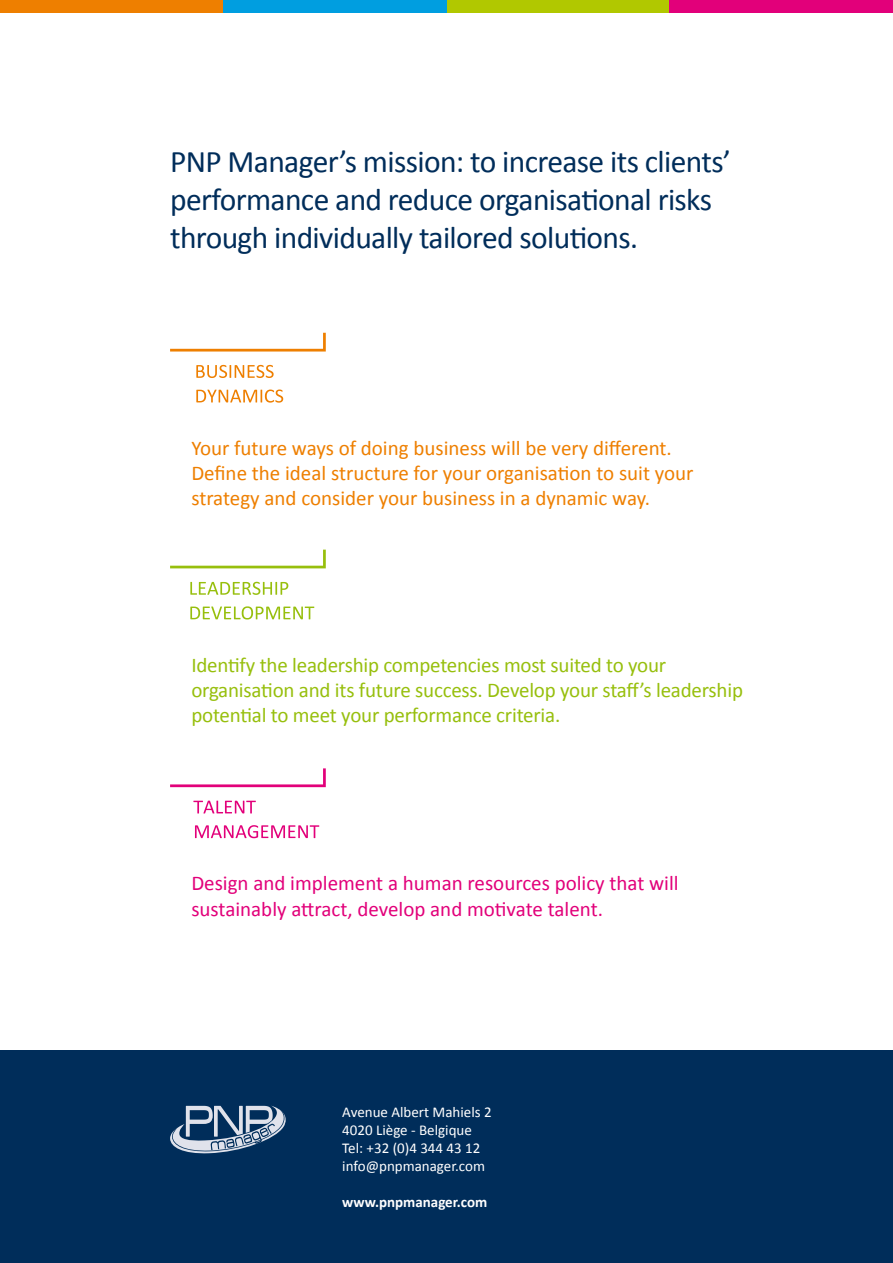
<style>
.page{position:relative;width:893px;height:1263px;background:#fff}
.page>*{position:absolute;margin:0;border:0;box-sizing:border-box;transform-origin:0 0}
.t1{font:31.5px/37.8px "Calibri";letter-spacing:-.02em;color:#002d5a}
.t2{font:21px/25.2px "Calibri";letter-spacing:-.01em;color:#97bf0d}
.t3{font:21px/25.2px "Calibri";color:#ee7f00}
.t4{font:21px/25.2px "Calibri";color:#e2007a}
.t5{font:15px/18px "Calibri";color:#fff}
.t6{font:700 15px "Calibri";color:#fff}
</style>
<div class="page">
<div style="left:0;top:1050px;width:893px;height:213px;background:#002d5a"></div>
<svg style="left:170px;top:1106px;width:116px;height:48px"></svg>
<svg style="left:196px;top:365px;width:78px;height:13px"></svg>
<svg style="left:196px;top:389px;width:87px;height:14px"></svg>
<svg style="left:170px;top:333px;width:156px;height:18px"></svg>
<svg style="left:190px;top:582px;width:98px;height:13px"></svg>
<svg style="left:190px;top:606px;width:124px;height:13px"></svg>
<svg style="left:170px;top:550px;width:156px;height:18px"></svg>
<svg style="left:193px;top:801px;width:63px;height:12px"></svg>
<svg style="left:195px;top:825px;width:124px;height:13px"></svg>
<svg style="left:170px;top:768px;width:156px;height:19px"></svg>
<div style="left:0;top:0;width:223px;height:13px;background:#ee7f00"></div>
<div style="left:446px;top:0;width:224px;height:13px;background:#b1c800"></div>
<div style="left:223px;top:0;width:223px;height:13px;background:#009ee0"></div>
<div style="left:670px;top:0;width:223px;height:13px;background:#e2007a"></div>
<h1 class="t1" style="left:170px;top:143px;width:562px">PNP Manager’s mission: to increase its clients’ performance and reduce organisational risks through individually tailored solutions.</h1>
<p class="t3" style="left:191px;top:435px;width:504px">Your future ways of doing business will be very different.<br>Define the ideal structure for your organisation to suit your strategy and consider your business in a dynamic way.</p>
<p class="t2" style="left:191px;top:652px;width:553px">Identify the leadership competencies most suited to your organisation and its future success. Develop your staff’s leadership potential to meet your performance criteria.</p>
<p class="t4" style="left:191px;top:871px;width:489px">Design and implement a human resources policy that will sustainably attract, develop and motivate talent.</p>
<p class="t5" style="left:342px;top:1103px;width:151px">Avenue Albert Mahiels 2<br>4020 Liège - Belgique<br>Tel: +32 (0)4 344 43 12 info@pnpmanager.com</p>
<p class="t6" style="left:342px;top:1192px;width:147px">www.pnpmanager.com</p>
</div>
